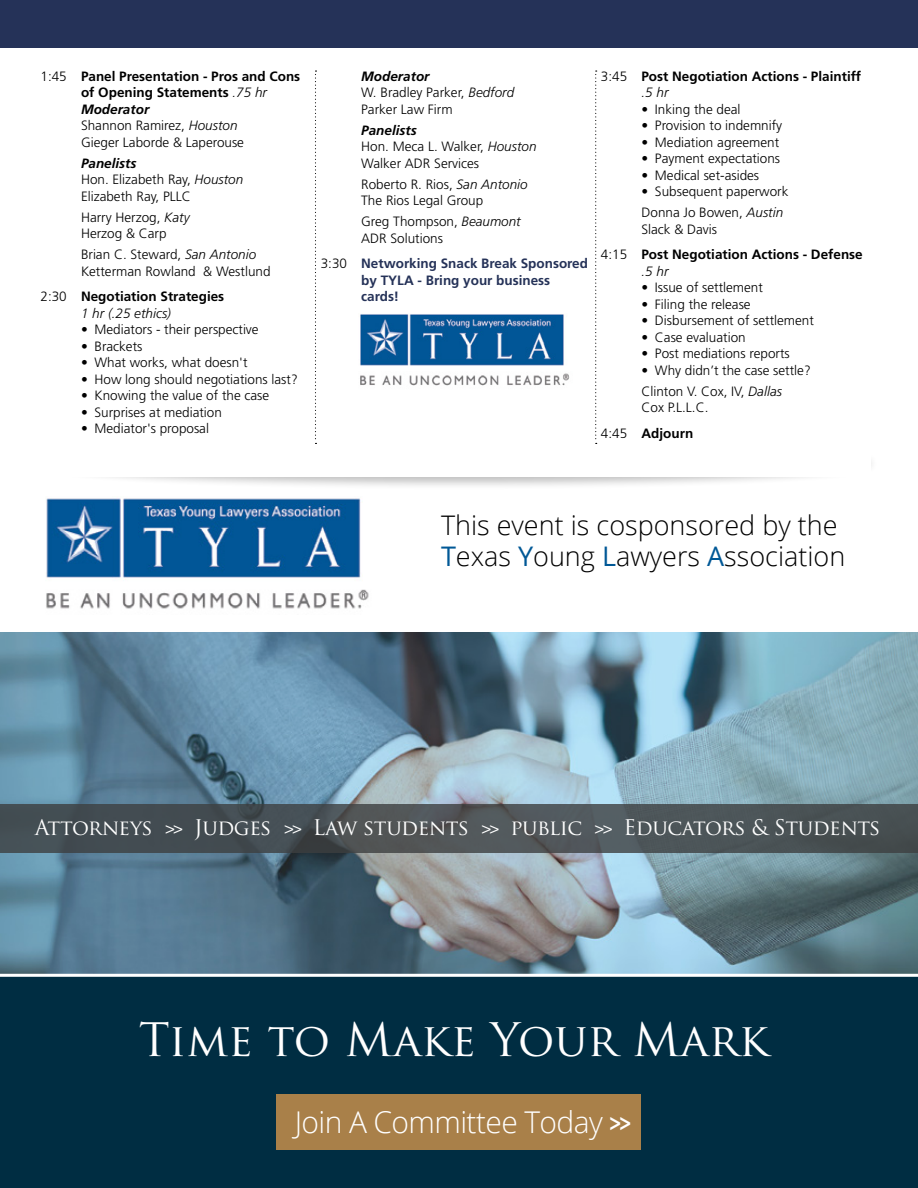
<style>
.page{position:relative;width:918px;height:1188px;background:#fff}
.page>*{position:absolute;margin:0;border:0;box-sizing:border-box;transform-origin:0 0}
.t1{font:45px "Trajan Pro";color:#fff}
.t2{font:300 30px "Open Sans";letter-spacing:-.02em;color:#fff}
.t3{font:300 27px/31.5px "Open Sans";color:#000}
.t4{font:21px "Trajan Pro";letter-spacing:-.02em;color:#fff}
.t5{font:300 13.5px/16.5px "Frutiger LT Std";color:#000}
.t6{font:700 13.5px/16.5px "Frutiger LT Std";color:#000}
.t7{font:700 13.5px/16.5px "Frutiger LT Std";color:#253258}
.t8{font:italic 300 13.5px "Frutiger LT Std";color:#000}
.s1{font-weight:300}
.s2{font-weight:300;font-style:italic}
.s3{font-style:italic}
.s4{font-weight:700;font-style:italic}
.s5{font-weight:300;color:#000}
.s6{font-weight:700}
.s7{font-weight:400;color:#005896}
.s8{font-weight:700;font-size:18px}
.s9{font-family:"Frutiger LT Std";font-weight:700;font-size:25.35px}
</style>
<div class="page">
<div style="left:39px;top:436px;width:840px;height:54px;background:#000;opacity:.25"></div>
<div style="left:40px;top:429px;width:831px;height:47px;background:#fff"></div>
<svg style="left:315px;top:70px;width:2px;height:374px"></svg>
<svg style="left:595px;top:70px;width:2px;height:374px"></svg>
<div style="left:0;top:0;width:918px;height:48px;background:#253258"></div>
<img style="left:0;top:633px;width:918px;height:341px">
<div style="left:0;top:977px;width:918px;height:211px;background:#002d42"></div>
<div style="left:276px;top:1095px;width:364px;height:55px;background:#a98049"></div>
<div style="left:0;top:805px;width:918px;height:48px;background:linear-gradient(to right,#454d53,#4f5658)"></div>
<img style="left:46px;top:498px;width:323px;height:111px">
<img style="left:360px;top:314px;width:210px;height:72px">
<p class="t6" style="left:81px;top:68px;width:221px;text-indent:-40px"><span class="s1">1:45</span> Panel Presentation - Pros and Cons of Opening Statements <span class="s2">.75 hr<br></span><span class="s3">Moderator<br></span><span class="s1">Shannon Ramirez,</span> <span class="s2">Houston<br></span><span class="s1">Gieger Laborde &amp; Laperouse</span></p>
<p class="t5" style="left:81px;top:155px;width:164px"><span class="s4">Panelists<br></span>Hon. Elizabeth Ray, <span class="s3">Houston<br></span>Elizabeth Ray, PLLC</p>
<p class="t5" style="left:81px;top:209px;width:110px">Harry Herzog, <span class="s3">Katy<br></span>Herzog &amp; Carp</p>
<p class="t5" style="left:81px;top:246px;width:191px">Brian C. Steward, <span class="s3">San Antonio<br></span>Ketterman Rowland &amp; Westlund</p>
<p class="t6" style="left:81px;top:288px;width:145px;text-indent:-40px"><span class="s1">2:30</span> Negotiation Strategies<br><span class="s2">1 hr (.25 ethics)</span></p>
<p class="t5" style="left:81px;top:321px;width:179px">• Mediators - their perspective</p>
<p class="t5" style="left:81px;top:338px;width:63px">• Brackets</p>
<p class="t5" style="left:81px;top:354px;width:168px">• What works, what doesn't</p>
<p class="t5" style="left:81px;top:371px;width:218px">• How long should negotiations last?</p>
<p class="t5" style="left:81px;top:387px;width:190px">• Knowing the value of the case</p>
<p class="t5" style="left:81px;top:404px;width:143px">• Surprises at mediation</p>
<p class="t5" style="left:81px;top:420px;width:130px">• Mediator's proposal</p>
<p class="t5" style="left:361px;top:68px;width:155px"><span class="s4">Moderator<br></span>W. Bradley Parker, <span class="s3">Bedford<br></span>Parker Law Firm</p>
<p class="t5" style="left:361px;top:122px;width:177px"><span class="s4">Panelists<br></span>Hon. Meca L. Walker, <span class="s3">Houston<br></span>Walker ADR Services</p>
<p class="t5" style="left:361px;top:176px;width:168px">Roberto R. Rios, <span class="s3">San Antonio<br></span>The Rios Legal Group</p>
<p class="t5" style="left:361px;top:213px;width:161px">Greg Thompson, <span class="s3">Beaumont<br></span>ADR Solutions</p>
<p class="t7" style="left:361px;top:255px;width:228px;text-indent:-40px"><span class="s5">3:30</span> Networking Snack Break Sponsored by TYLA - Bring your business cards!</p>
<p class="t6" style="left:641px;top:68px;width:221px;text-indent:-40px"><span class="s1">3:45</span> Post Negotiation Actions - Plaintiff <span class="s2">.5 hr</span></p>
<p class="t5" style="left:641px;top:101px;width:101px">• Inking the deal</p>
<p class="t5" style="left:641px;top:117px;width:142px">• Provision to indemnify</p>
<p class="t5" style="left:641px;top:134px;width:139px">• Mediation agreement</p>
<p class="t5" style="left:641px;top:150px;width:140px">• Payment expectations</p>
<p class="t5" style="left:641px;top:167px;width:119px">• Medical set-asides</p>
<p class="t5" style="left:641px;top:181px;width:149px;line-height:21px">• Subsequent paperwork<br>Donna Jo Bowen, <span class="s3">Austin</span></p>
<p class="t6" style="left:601px;top:216px;width:263px;line-height:25.5px;text-indent:40px"><span class="s1">Slack &amp; Davis<br>4:15</span> Post Negotiation Actions - Defense</p>
<p class="t8" style="left:641px;top:263px;width:29px">.5 hr</p>
<p class="t5" style="left:641px;top:279px;width:123px">• Issue of settlement</p>
<p class="t5" style="left:641px;top:296px;width:111px">• Filing the release</p>
<p class="t5" style="left:641px;top:312px;width:174px">• Disbursement of settlement</p>
<p class="t5" style="left:641px;top:329px;width:106px">• Case evaluation</p>
<p class="t5" style="left:641px;top:345px;width:150px">• Post mediations reports</p>
<p class="t5" style="left:641px;top:360px;width:171px;line-height:21px">• Why didn’t the case settle?<br>Clinton V. Cox, IV, <span class="s3">Dallas</span></p>
<p class="t5" style="left:601px;top:395px;width:109px;line-height:25.5px;text-indent:40px">Cox P.L.L.C.<br>4:45 <span class="s6">Adjourn</span></p>
<h3 class="t3" style="left:441px;top:508px;width:406px">This event is cosponsored by the<br><span class="s7">T</span>exas <span class="s7">Y</span>oung <span class="s7">L</span>awyers <span class="s7">A</span>ssociation</h3>
<h3 class="t4" style="left:35px;top:814px;width:847px">Attorneys <span class="s8">&gt;&gt;</span> Judges <span class="s8">&gt;&gt;</span> Law students <span class="s8">&gt;&gt;</span> public <span class="s8">&gt;&gt;</span> Educators &amp; Students</h3>
<h1 class="t1" style="left:139px;top:1011px;width:632px">Time to Make Your Mark</h1>
<h2 class="t2" style="left:295px;top:1102px;width:338px">Join A Committee Today <span class="s9">&gt;&gt;</span></h2>
</div>
